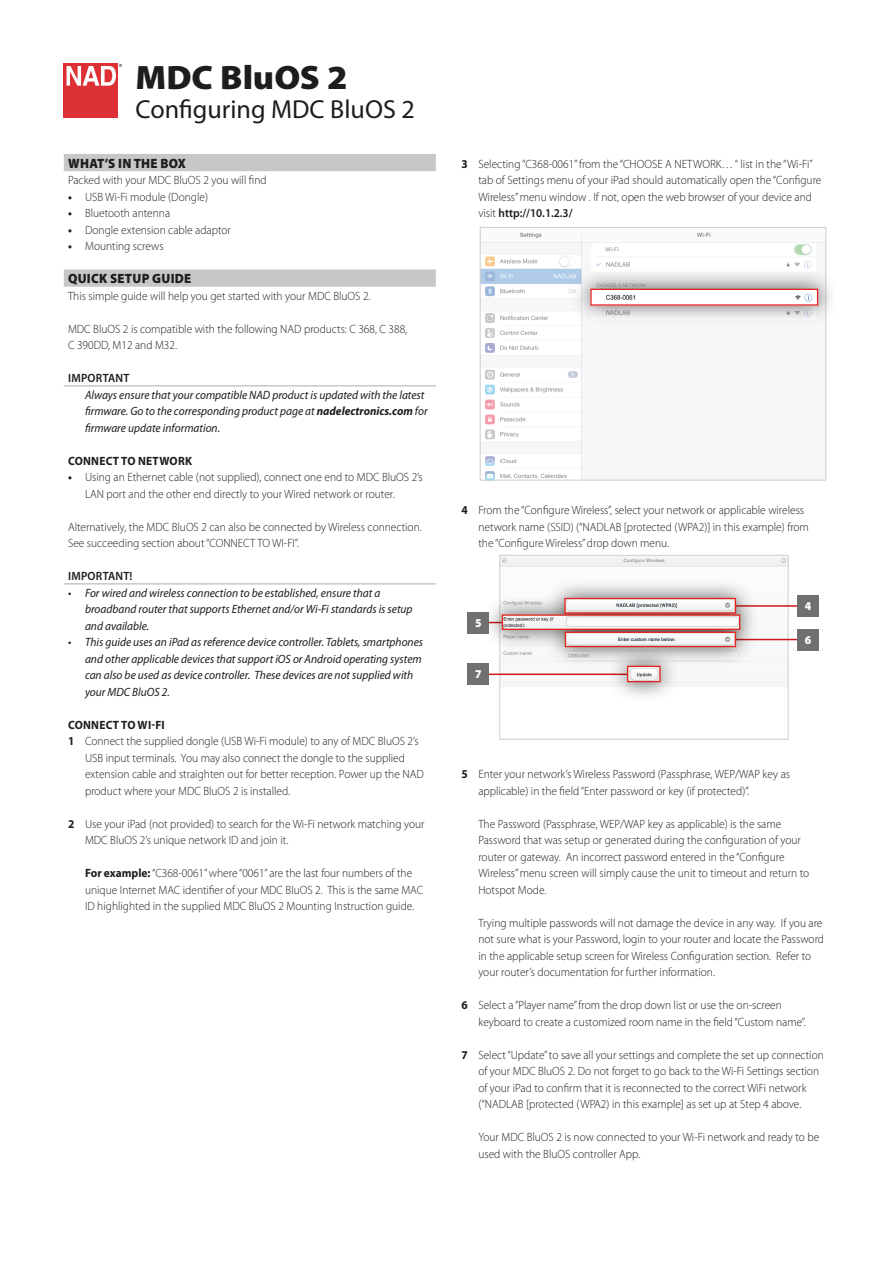
<style>
.page{position:relative;width:893px;height:1263px;background:#fff}
.page>*{position:absolute;margin:0;border:0;box-sizing:border-box;transform-origin:0 0}
.Misc_-_product_name{font:900 33.9px "Myriad Pro";color:#1d1d1b;scale:1.05 1}
.Misc_-_document_tit{font:26.1px "Myriad Pro";color:#1d1d1b}
.Body_copy_-_sub-sect{font:900 13.5px "Myriad Pro";letter-spacing:.02em;color:#1d1d1b;scale:.95 1}
.Body_copy_-_indent_1{font:300 12px/16.5px "Myriad Pro";color:#1d1d1b;scale:.95 1}
.Body_copy_-_note{font:italic 12px/16.5px "Myriad Pro";color:#1d1d1b;scale:.95 1}
.Body_copy_-_normal{font:300 12px/16.5px "Myriad Pro";color:#1d1d1b;scale:.95 1}
.Body_copy_-_sub-sect-2{font:700 12px "Myriad Pro";letter-spacing:.02em;color:#1d1d1b;scale:.95 1}
.Body_copy_-_note_hea{font:600 12px "Myriad Pro";letter-spacing:.02em;color:#1d1d1b;scale:.95 1}
.Diagram_-_callouts{font:900 12px "Myriad Pro";color:#fff;scale:.95 1}
.t1{font:8.85px "Myriad Pro";color:#1d1d1b}
.s1{font-weight:700}
.s2{font-weight:600}
</style>
<div class="page">
<div style="left:64px;top:154px;width:372px;height:17px;background:#c7c7c6"></div>
<div style="left:64px;top:269px;width:372px;height:18px;background:#c7c7c6"></div>
<hr style="left:64px;top:385px;width:372px;height:2px;background:#c7c7c6">
<hr style="left:64px;top:583px;width:372px;height:2px;background:#c7c7c6">
<div style="left:64px;top:64px;width:54px;height:54px;background:#dc3035"></div>
<svg style="left:67px;top:66px;width:49px;height:20px"></svg>
<img style="left:482px;top:229px;width:342px;height:249px">
<div style="left:480px;top:227px;width:346px;height:253px;border:1px solid #9d9d9d"></div>
<div style="left:571px;top:269px;width:267px;height:56px;background:#1d1d1b;opacity:.75"></div>
<img style="left:592px;top:291px;width:224px;height:13px">
<div style="left:590px;top:289px;width:228px;height:17px;border:1px solid #e52521"></div>
<img style="left:501px;top:557px;width:285px;height:126px">
<div style="left:499px;top:555px;width:289px;height:185px;border:1px solid #9d9d9d"></div>
<hr style="left:733px;top:605px;width:66px;height:2px;background:#cd171a">
<hr style="left:733px;top:639px;width:66px;height:1px;background:#cd171a">
<div style="left:482px;top:578px;width:278px;height:124px;background:#1d1d1b;opacity:.75"></div>
<svg style="left:501px;top:597px;width:240px;height:86px"></svg>
<div style="left:468px;top:612px;width:21px;height:21px;background:#70706f"></div>
<div style="left:468px;top:663px;width:21px;height:21px;background:#70706f"></div>
<div style="left:797px;top:595px;width:22px;height:21px;background:#70706f"></div>
<div style="left:797px;top:629px;width:22px;height:21px;background:#70706f"></div>
<p class="t1" style="left:119px;top:62px;width:5px">®</p>
<p class="Misc_-_product_name" style="left:135px;top:55px;width:203px">MDC BluOS 2</p>
<p class="Misc_-_document_tit" style="left:135px;top:93px;width:281px">Configuring MDC BluOS 2</p>
<p class="Body_copy_-_sub-sect" style="left:68px;top:154px;width:126px">WHAT’S IN THE BOX</p>
<p class="Body_copy_-_normal" style="left:68px;top:172px;width:211px">Packed with your MDC BluOS 2 you will find</p>
<p class="Body_copy_-_indent_1" style="left:68px;top:188px;width:149px"><span class="s1">•</span> USB Wi-Fi module (Dongle)</p>
<p class="Body_copy_-_indent_1" style="left:68px;top:205px;width:109px"><span class="s1">•</span> Bluetooth antenna</p>
<p class="Body_copy_-_indent_1" style="left:68px;top:221px;width:173px"><span class="s1">•</span> Dongle extension cable adaptor</p>
<p class="Body_copy_-_indent_1" style="left:68px;top:238px;width:102px"><span class="s1">•</span> Mounting screws</p>
<p class="Body_copy_-_sub-sect" style="left:68px;top:269px;width:131px">QUICK SETUP GUIDE</p>
<p class="Body_copy_-_normal" style="left:68px;top:287px;width:320px">This simple guide will help you get started with your MDC BluOS 2.</p>
<p class="Body_copy_-_normal" style="left:68px;top:320px;width:359px">MDC BluOS 2 is compatible with the following NAD products: C 368, C 388,<br>C 390DD, M12 and M32.</p>
<p class="Body_copy_-_note_hea" style="left:68px;top:370px;width:66px">IMPORTANT</p>
<p class="Body_copy_-_note" style="left:85px;top:386px;width:362px">Always ensure that your compatible NAD product is updated with the latest firmware. Go to the corresponding product page at <span class="s1">nadelectronics.com</span> for firmware update information.</p>
<p class="Body_copy_-_sub-sect-2" style="left:68px;top:453px;width:132px">CONNECT TO NETWORK</p>
<p class="Body_copy_-_indent_1" style="left:85px;top:469px;width:357px;text-indent:-17px"><span class="s1">•</span> Using an Ethernet cable (not supplied), connect one end to MDC BluOS 2’s<br>LAN port and the other end directly to your Wired network or router.</p>
<p class="Body_copy_-_normal" style="left:68px;top:518px;width:374px">Alternatively, the MDC BluOS 2 can also be connected by Wireless connection.<br>See succeeding section about “CONNECT TO WI-FI”.</p>
<p class="Body_copy_-_note_hea" style="left:68px;top:568px;width:69px">IMPORTANT!</p>
<p class="Body_copy_-_note" style="left:85px;top:584px;width:346px;text-indent:-17px">• For wired and wireless connection to be established, ensure that a broadband router that supports Ethernet and/or Wi-Fi standards is setup and available.</p>
<p class="Body_copy_-_note" style="left:85px;top:634px;width:357px;text-indent:-17px">• This guide uses an iPad as reference device controller. Tablets, smartphones and other applicable devices that support iOS or Android operating system can also be used as device controller. These devices are not supplied with your MDC BluOS 2.</p>
<p class="Body_copy_-_sub-sect-2" style="left:68px;top:717px;width:103px">CONNECT TO WI-FI</p>
<p class="Body_copy_-_indent_1" style="left:85px;top:733px;width:358px;text-indent:-17px"><span class="s1">1</span> Connect the supplied dongle (USB Wi-Fi module) to any of MDC BluOS 2’s USB input terminals. You may also connect the dongle to the supplied extension cable and straighten out for better reception. Power up the NAD product where your MDC BluOS 2 is installed.</p>
<p class="Body_copy_-_indent_1" style="left:85px;top:815px;width:359px;text-indent:-17px"><span class="s1">2</span> Use your iPad (not provided) to search for the Wi-Fi network matching your<br>MDC BluOS 2’s unique network ID and join it.</p>
<p class="Body_copy_-_indent_1" style="left:85px;top:865px;width:357px"><span class="s1">For example:</span> “C368-0061” where “0061” are the last four numbers of the unique Internet MAC identifier of your MDC BluOS 2. This is the same MAC<br>ID highlighted in the supplied MDC BluOS 2 Mounting Instruction guide.</p>
<p class="Body_copy_-_indent_1" style="left:478px;top:155px;width:363px;text-indent:-17px"><span class="s1">3</span> Selecting “C368-0061” from the “CHOOSE A NETWORK… “ list in the “Wi-Fi” tab of Settings menu of your iPad should automatically open the “Configure Wireless” menu window . If not, open the web browser of your device and visit <span class="s2">http://10.1.2.3/</span></p>
<p class="Body_copy_-_indent_1" style="left:478px;top:502px;width:349px;text-indent:-17px"><span class="s1">4</span> From the “Configure Wireless”, select your network or applicable wireless network name (SSID) (“NADLAB [protected (WPA2)] in this example) from the “Configure Wireless” drop down menu.</p>
<p class="Diagram_-_callouts" style="left:475px;top:615px;width:8px">5</p>
<p class="Diagram_-_callouts" style="left:475px;top:666px;width:8px">7</p>
<p class="Diagram_-_callouts" style="left:805px;top:598px;width:8px">4</p>
<p class="Diagram_-_callouts" style="left:805px;top:632px;width:8px">6</p>
<p class="Body_copy_-_indent_1" style="left:478px;top:766px;width:330px;text-indent:-17px"><span class="s1">5</span> Enter your network’s Wireless Password (Passphrase, WEP/WAP key as applicable) in the field “Enter password or key (if protected)”.</p>
<p class="Body_copy_-_indent_1" style="left:478px;top:815px;width:350px">The Password (Passphrase, WEP/WAP key as applicable) is the same Password that was setup or generated during the configuration of your router or gateway. An incorrect password entered in the “Configure Wireless” menu screen will simply cause the unit to timeout and return to Hotspot Mode.</p>
<p class="Body_copy_-_indent_1" style="left:478px;top:914px;width:365px">Trying multiple passwords will not damage the device in any way. If you are not sure what is your Password, login to your router and locate the Password in the applicable setup screen for Wireless Configuration section. Refer to your router’s documentation for further information.</p>
<p class="Body_copy_-_indent_1" style="left:478px;top:997px;width:346px;text-indent:-17px"><span class="s1">6</span> Select a “Player name” from the drop down list or use the on-screen keyboard to create a customized room name in the field “Custom name”.</p>
<p class="Body_copy_-_indent_1" style="left:478px;top:1046px;width:365px;text-indent:-17px"><span class="s1">7</span> Select “Update” to save all your settings and complete the set up connection of your MDC BluOS 2. Do not forget to go back to the Wi-Fi Settings section of your iPad to confirm that it is reconnected to the correct WiFi network (“NADLAB [protected (WPA2) in this example] as set up at Step 4 above.</p>
<p class="Body_copy_-_indent_1" style="left:478px;top:1129px;width:360px">Your MDC BluOS 2 is now connected to your Wi-Fi network and ready to be used with the BluOS controller App.</p>
</div>
